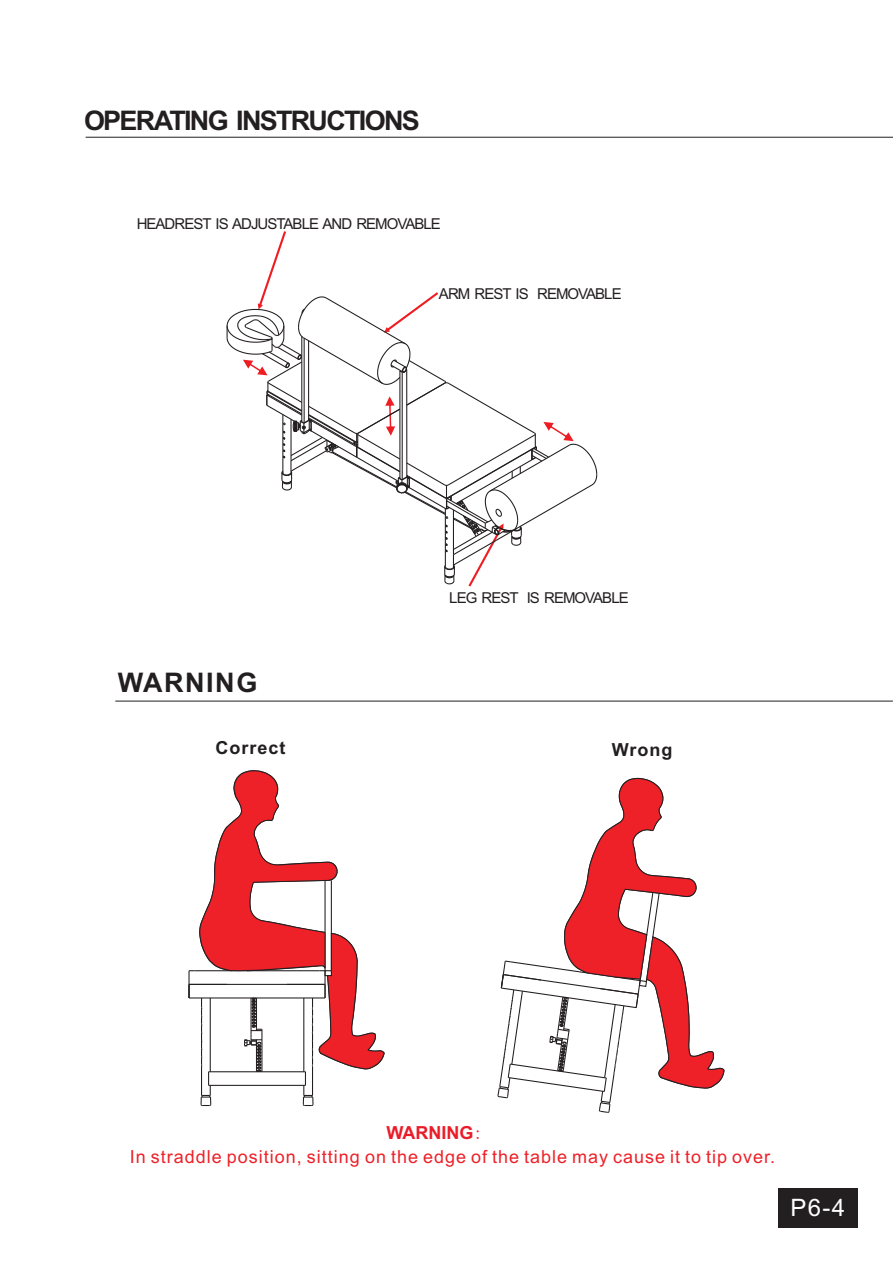
<style>
.page{position:relative;width:893px;height:1263px;background:#fff}
.page>*{position:absolute;margin:0;border:0;box-sizing:border-box;transform-origin:0 0}
.t1{font:700 27px "Arial";letter-spacing:-.065em;color:#231f20}
.t2{font:700 27px "Arial";letter-spacing:.055em;color:#231f20}
.t3{font:24px "Arial";color:#fff}
.t4{font:18px/24px "Arial";letter-spacing:.055em;color:#ee2028}
.t5{font:700 18px "Arial";letter-spacing:.055em;color:#231f20}
.t6{font:15px "Arial";letter-spacing:-.065em;color:#231f20}
.s1{font-weight:700;color:#eb1c29}
.s2{font-family:"Sim Sun";color:#eb1c29}
</style>
<div class="page">
<div style="left:777px;top:1188px;width:80px;height:39px;background:#231f20"></div>
<hr style="left:115px;top:701px;width:778px;height:1px;background:#231f20">
<hr style="left:86px;top:137px;width:807px;height:1px;background:#231f20">
<svg style="left:226px;top:231px;width:372px;height:355px"></svg>
<svg style="left:188px;top:770px;width:197px;height:336px"></svg>
<svg style="left:497px;top:777px;width:228px;height:336px"></svg>
<h1 class="t1" style="left:84px;top:110px;width:337px">OPERATING INSTRUCTIONS</h1>
<p class="t6" style="left:137px;top:218px;width:306px">HEADREST IS ADJUSTABLE AND REMOVABLE</p>
<p class="t6" style="left:439px;top:288px;width:184px">ARM REST IS REMOVABLE</p>
<h1 class="t2" style="left:118px;top:672px;width:141px">WARNING</h1>
<p class="t6" style="left:449px;top:592px;width:181px">LEG REST IS REMOVABLE</p>
<p class="t5" style="left:215px;top:741px;width:72px">Correct</p>
<p class="t5" style="left:612px;top:743px;width:62px">Wrong</p>
<p class="t4" style="left:130px;top:1122px;width:647px;text-indent:257px"><span class="s1">WARNING</span><span class="s2">:<br></span>In straddle position, sitting on the edge of the table may cause it to tip over.</p>
<h2 class="t3" style="left:791px;top:1199px;width:56px">P6-4</h2>
</div>
